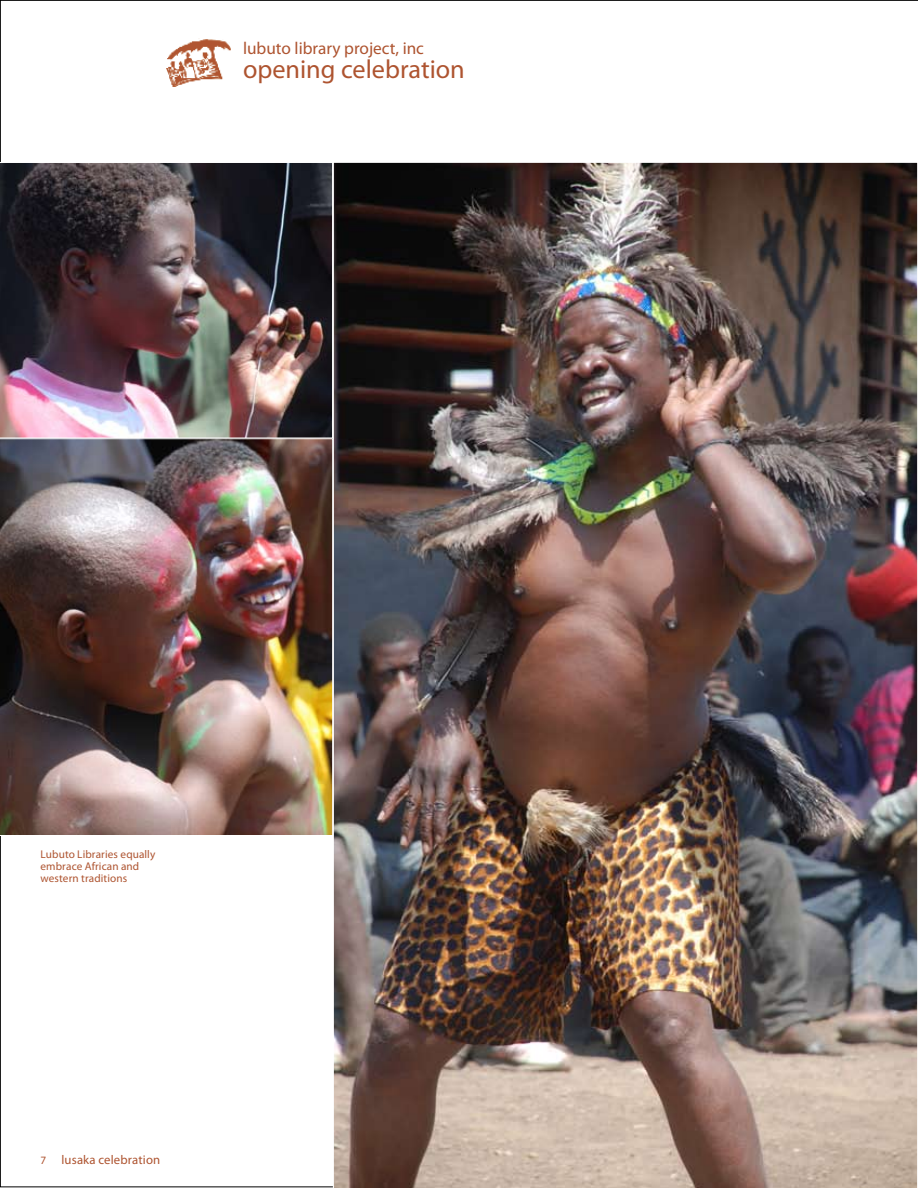
<style>
.page{position:relative;width:918px;height:1188px;background:#fff}
.page>*{position:absolute;margin:0;border:0;box-sizing:border-box;transform-origin:0 0}
.t1{font:26.25px "Myriad Pro";color:#ae5430}
.t2{font:17.25px "Myriad Pro";color:#ae5430}
.t3{font:12.75px "Myriad Pro";letter-spacing:.015em;color:#ae5430}
.t4{font:11.25px/12px "Myriad Pro";letter-spacing:.01em;color:#ae5430}
.s1{font-size:11.25px}
</style>
<div class="page">
<img style="left:333px;top:162px;width:585px;height:1026px">
<img style="left:0;top:163px;width:332px;height:275px">
<img style="left:0;top:438px;width:333px;height:397px">
<h2 class="t2" style="left:243px;top:38px;width:183px">lubuto library project, inc</h2>
<h1 class="t1" style="left:243px;top:53px;width:223px">opening celebration</h1>
<p class="t4" style="left:40px;top:848px;width:116px">Lubuto Libraries equally embrace African and western traditions</p>
<p class="t3" style="left:40px;top:1152px;width:121px"><span class="s1">7</span> lusaka celebration</p>
</div>
